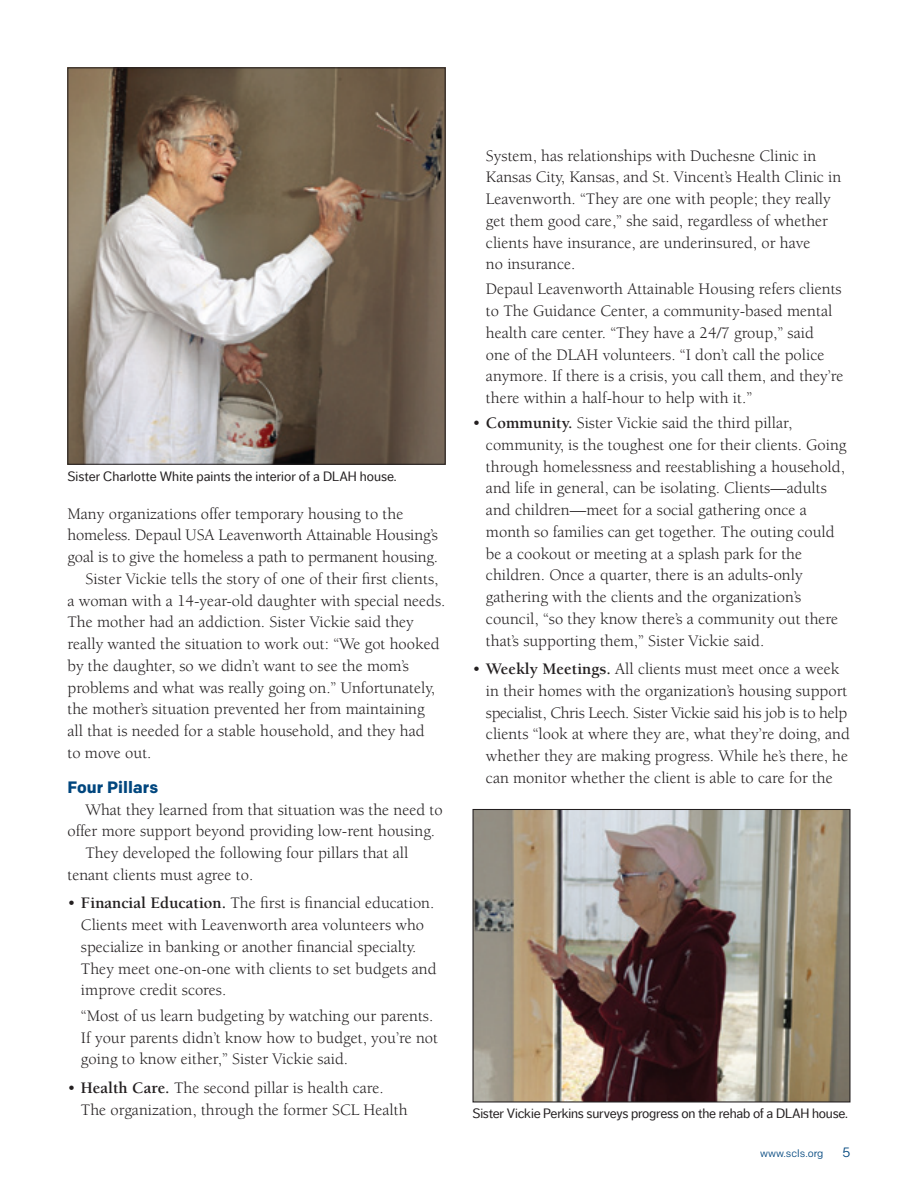
<style>
.page{position:relative;width:918px;height:1188px;background:#fff}
.page>*{position:absolute;margin:0;border:0;box-sizing:border-box;transform-origin:0 0}
.t1{font:16.5px/21.8px "Berkeley";color:#231f20}
.t2{font:700 16.5px "Colfax";color:#00467e}
.t3{font:13.5px "Dagny Offc";letter-spacing:-.015em;color:#231f20}
.t4{font:13.5px "Colfax";color:#00467e}
.t5{font:10.5px "Colfax";color:#00467e}
.s1{font-weight:700}
</style>
<div class="page">
<img style="left:474px;top:811px;width:374px;height:290px">
<div style="left:472px;top:809px;width:378px;height:294px;border:1px solid #231f20"></div>
<img style="left:70px;top:70px;width:374px;height:393px">
<div style="left:68px;top:68px;width:378px;height:397px;border:1px solid #231f20"></div>
<p class="t3" style="left:68px;top:470px;width:331px">Sister Charlotte White paints the interior of a DLAH house.</p>
<p class="t1" style="left:68px;top:503px;width:337px">Many organizations offer temporary housing to the</p>
<p class="t1" style="left:68px;top:525px;width:372px">homeless. Depaul USA Leavenworth Attainable Housing’s</p>
<p class="t1" style="left:68px;top:546px;width:372px">goal is to give the homeless a path to permanent housing.</p>
<p class="t1" style="left:86px;top:568px;width:354px">Sister Vickie tells the story of one of their first clients,</p>
<p class="t1" style="left:68px;top:590px;width:380px">a woman with a 14-year-old daughter with special needs.</p>
<p class="t1" style="left:68px;top:612px;width:348px">The mother had an addiction. Sister Vickie said they</p>
<p class="t1" style="left:68px;top:633px;width:374px">really wanted the situation to work out: “We got hooked</p>
<p class="t1" style="left:68px;top:655px;width:343px">by the daughter, so we didn’t want to see the mom’s</p>
<p class="t1" style="left:68px;top:677px;width:369px">problems and what was really going on.” Unfortunately,</p>
<p class="t1" style="left:68px;top:699px;width:359px">the mother’s situation prevented her from maintaining</p>
<p class="t1" style="left:68px;top:720px;width:359px">all that is needed for a stable household, and they had</p>
<p class="t1" style="left:68px;top:742px;width:86px">to move out.</p>
<p class="t2" style="left:68px;top:777px;width:92px">Four Pillars</p>
<p class="t1" style="left:86px;top:799px;width:359px">What they learned from that situation was the need to</p>
<p class="t1" style="left:68px;top:821px;width:369px">offer more support beyond providing low-rent housing.</p>
<p class="t1" style="left:86px;top:843px;width:324px">They developed the following four pillars that all</p>
<p class="t1" style="left:68px;top:864px;width:187px">tenant clients must agree to.</p>
<p class="t1" style="left:81px;top:893px;width:357px;text-indent:-13px">• <span class="s1">Financial Education.</span> The first is financial education.<br>Clients meet with Leavenworth area volunteers who specialize in banking or another financial specialty.<br>They meet one-on-one with clients to set budgets and improve credit scores.</p>
<p class="t1" style="left:81px;top:1005px;width:359px">“Most of us learn budgeting by watching our parents.<br>If your parents didn’t know how to budget, you’re not going to know either,” Sister Vickie said.</p>
<p class="t1" style="left:81px;top:1077px;width:328px;text-indent:-13px">• <span class="s1">Health Care.</span> The second pillar is health care.<br>The organization, through the former SCL Health</p>
<p class="t1" style="left:486px;top:145px;width:357px">System, has relationships with Duchesne Clinic in Kansas City, Kansas, and St. Vincent’s Health Clinic in Leavenworth. “They are one with people; they really get them good care,” she said, regardless of whether clients have insurance, are underinsured, or have<br>no insurance.</p>
<p class="t1" style="left:486px;top:279px;width:359px">Depaul Leavenworth Attainable Housing refers clients to The Guidance Center, a community-based mental health care center. “They have a 24/7 group,” said<br>one of the DLAH volunteers. “I don’t call the police anymore. If there is a crisis, you call them, and they’re there within a half-hour to help with it.”</p>
<p class="t1" style="left:486px;top:412px;width:362px;text-indent:-13px">• <span class="s1">Community.</span> Sister Vickie said the third pillar, community, is the toughest one for their clients. Going through homelessness and reestablishing a household, and life in general, can be isolating. Clients—adults and children—meet for a social gathering once a month so families can get together. The outing could be a cookout or meeting at a splash park for the children. Once a quarter, there is an adults-only gathering with the clients and the organization’s council, “so they know there’s a community out there that’s supporting them,” Sister Vickie said.</p>
<p class="t1" style="left:486px;top:658px;width:365px;text-indent:-13px">• <span class="s1">Weekly Meetings.</span> All clients must meet once a week in their homes with the organization’s housing support specialist, Chris Leech. Sister Vickie said his job is to help clients “look at where they are, what they’re doing, and whether they are making progress. While he’s there, he can monitor whether the client is able to care for the</p>
<p class="t3" style="left:472px;top:1106px;width:377px">Sister Vickie Perkins surveys progress on the rehab of a DLAH house.</p>
<p class="t5" style="left:760px;top:1147px;width:65px">www.scls.org</p>
<p class="t4" style="left:842px;top:1144px;width:10px">5</p>
</div>
